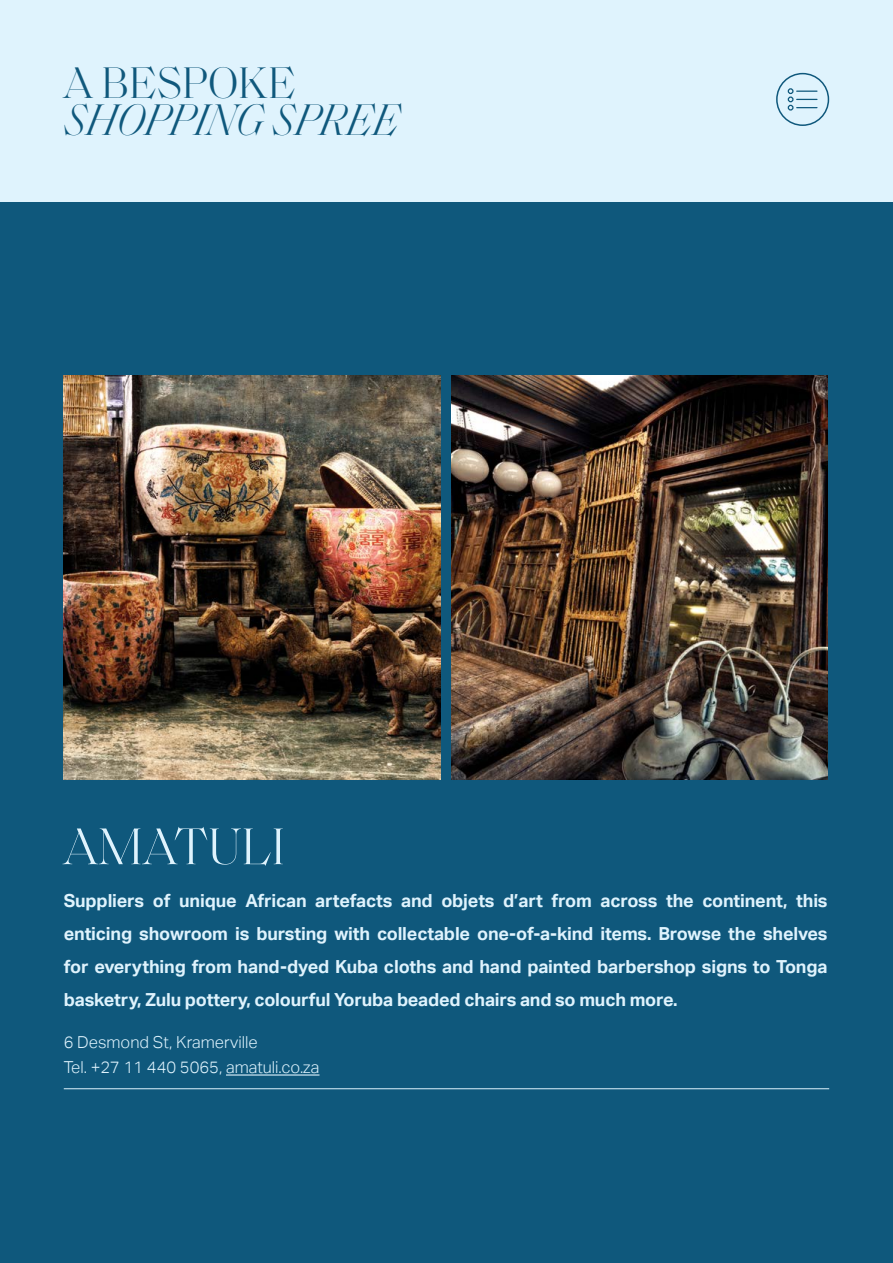
<style>
.page{position:relative;width:893px;height:1263px;background:#fff}
.page>*{position:absolute;margin:0;border:0;box-sizing:border-box;transform-origin:0 0}
.t1{font:300 52.5px "Saol Display";letter-spacing:.01em;color:#dff3fd}
.t2{font:italic 300 45px "Saol Display";letter-spacing:.01em;color:#0f587c}
.t3{font:300 45px "Saol Display";letter-spacing:.01em;color:#0f587c}
.t4{font:700 18px/33px "Aktiv Grotesk";letter-spacing:-.01em;color:#dff3fd;text-align:justify}
.t5{font:300 16.5px/25.5px "Aktiv Grotesk";color:#dff3fd}
</style>
<div class="page">
<div style="left:0;top:202px;width:893px;height:1061px;background:#0f587c"></div>
<hr style="left:226px;top:1074px;width:93px;height:1px;background:#dff3fd">
<hr style="left:64px;top:1088px;width:765px;height:1px;background:#dff3fd">
<img style="left:64px;top:376px;width:376px;height:404px">
<img style="left:451px;top:376px;width:377px;height:404px">
<div style="left:0;top:0;width:893px;height:202px;background:#dff3fd"></div>
<div style="left:776px;top:73px;width:53px;height:53px;border:2px solid #0f587c;border-radius:50%"></div>
<svg style="left:788px;top:88px;width:29px;height:23px"></svg>
<h2 class="t3" style="left:64px;top:50px;width:233px">A BESPOKE</h2>
<h2 class="t2" style="left:64px;top:88px;width:337px">SHOPPING SPREE</h2>
<h1 class="t1" style="left:64px;top:809px;width:223px">AMATULI</h1>
<p class="t4" style="left:64px;top:884px;width:765px">Suppliers of unique African artefacts and objets d’art from across the continent, this enticing showroom is bursting with collectable one-of-a-kind items. Browse the shelves for everything from hand-dyed Kuba cloths and hand painted barbershop signs to Tonga basketry, Zulu pottery, colourful Yoruba beaded chairs and so much more.</p>
<p class="t5" style="left:64px;top:1029px;width:257px">6 Desmond St, Kramerville<br>Tel. +27 11 440 5065, amatuli.co.za</p>
</div>
